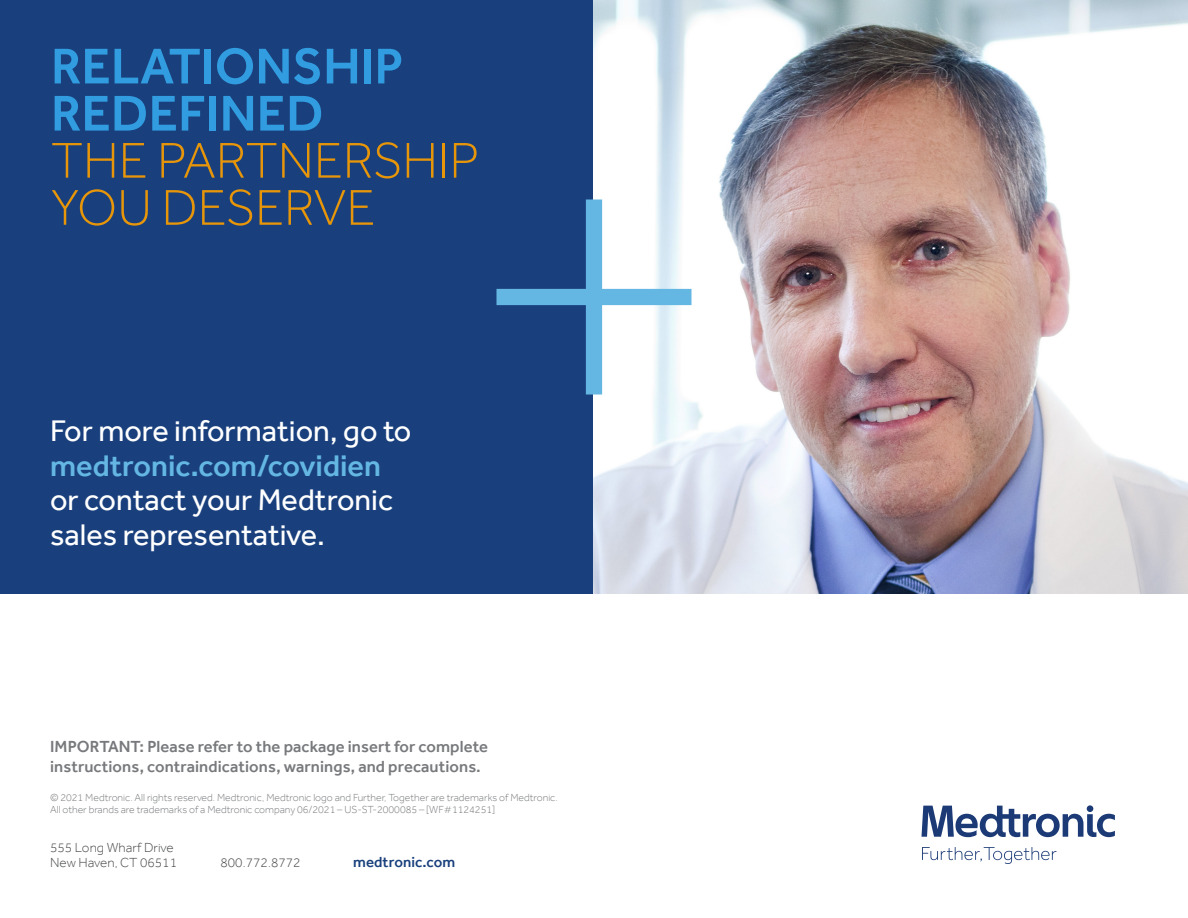
<style>
.page{position:relative;width:1188px;height:918px;background:#fff}
.page>*{position:absolute;margin:0;border:0;box-sizing:border-box;transform-origin:0 0}
.t1{font:300 51.9px/47.1px "Effra";color:#e7960a}
.t2{font:500 51.9px/47.1px "Effra";color:#319de0}
.t3{font:30.6px/34.5px "Effra";color:#fff}
.t4{font:500 30.6px "Effra";color:#64b7e2}
.t5{font:500 16.5px/19.8px "Effra";letter-spacing:.005em;color:#77797c}
.t6{font:500 15px "Effra";letter-spacing:.005em;color:#19407d}
.t7{font:300 13.5px/15px "Effra";letter-spacing:.005em;color:#464749}
.t8{font:300 10.5px/12px "Effra";color:#77797c}
.s1{font-style:inherit}
</style>
<div class="page">
<div style="left:0;top:0;width:594px;height:594px;background:#19407d"></div>
<img style="left:593px;top:0;width:595px;height:594px">
<svg style="left:921px;top:805px;width:194px;height:59px"></svg>
<svg style="left:496px;top:199px;width:196px;height:196px"></svg>
<h1 class="t2" style="left:51px;top:42px;width:354px">RELATIONSHIP<br>REDEFINED</h1>
<h1 class="t1" style="left:51px;top:137px;width:430px">THE PARTNERSHIP<br>YOU DESERVE</h1>
<h2 class="t3" style="left:50px;top:413px;width:363px">For more information, go to</h2>
<h2 class="t4" style="left:50px;top:447px;width:332px">medtronic.com/covidien</h2>
<h2 class="t3" style="left:50px;top:482px;width:345px">or contact your Medtronic sales representative.</h2>
<h3 class="t5" style="left:50px;top:736px;width:439px">IMPORTANT<span class="s1">:</span> Please refer to the package insert for complete instructions, contraindications, warnings, and precautions.</h3>
<p class="t8" style="left:50px;top:792px;width:509px">© 2021 Medtronic. All rights reserved. Medtronic, Medtronic logo and Further, Together are trademarks of Medtronic.<br>All other brands are trademarks of a Medtronic company 06/2021 – US-ST-2000085 – [WF#1124251]</p>
<p class="t7" style="left:50px;top:840px;width:128px">555 Long Wharf Drive<br>New Haven, CT 06511</p>
<p class="t7" style="left:220px;top:855px;width:82px">800.772.8772</p>
<h3 class="t6" style="left:353px;top:853px;width:104px">medtronic.com</h3>
</div>
